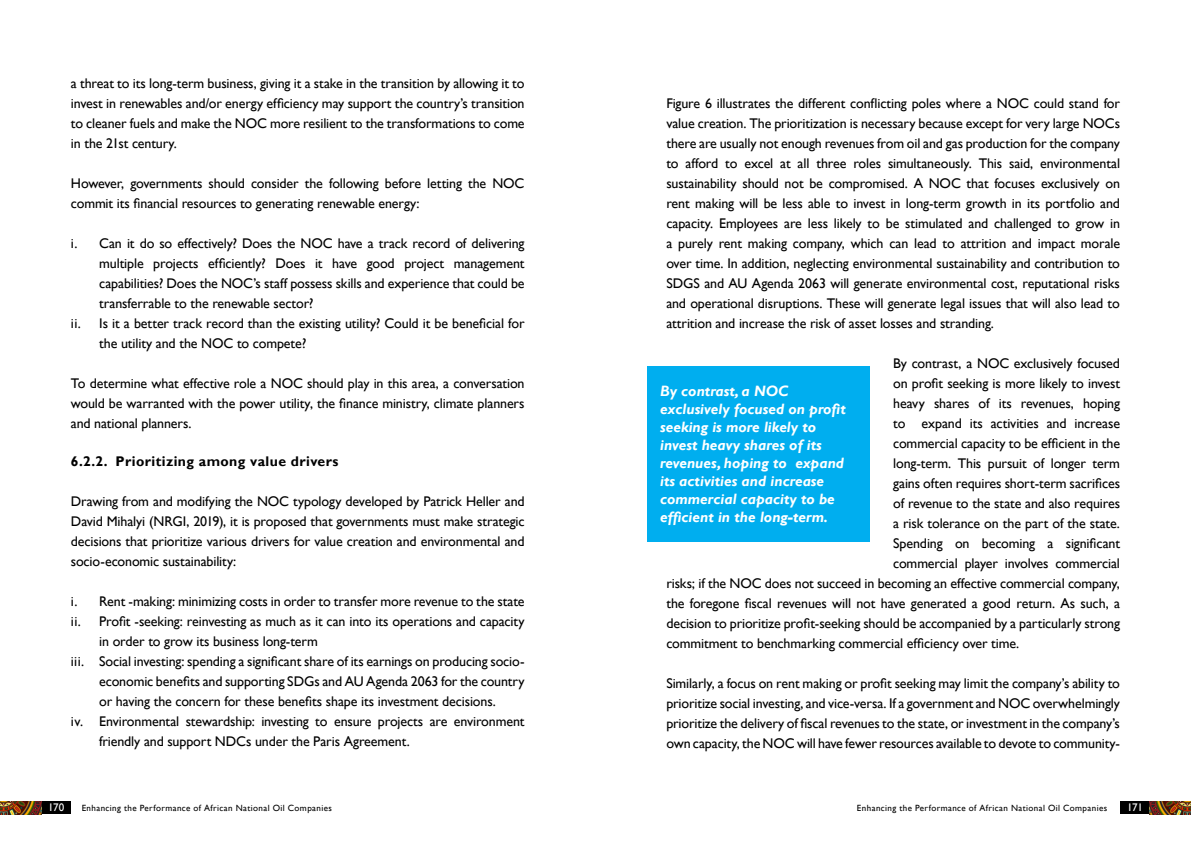
<style>
.page{position:relative;width:1191px;height:842px;background:#fff}
.page>*{position:absolute;margin:0;border:0;box-sizing:border-box;transform-origin:0 0}
.t1{font:italic 700 15px/18px "Gill Sans";color:#fff}
.t2{font:14px/20px "Gill Sans";letter-spacing:-.01em;color:#000;text-align:justify}
.t3{font:700 14px "Gill Sans";letter-spacing:.03em;color:#000}
.t4{font:11px "Gill Sans";letter-spacing:-.035em;color:#fff}
.t5{font:9px "Gill Sans";letter-spacing:.045em;color:#000}
</style>
<div class="page">
<div style="left:1120px;top:801px;width:29px;height:13px;background:#000"></div>
<div style="left:41px;top:801px;width:30px;height:13px;background:#000"></div>
<img style="left:0;top:801px;width:41px;height:13px">
<img style="left:1149px;top:801px;width:42px;height:13px">
<div style="left:647px;top:366px;width:223px;height:176px;background:#00aeef"></div>
<p class="t2" style="left:71px;top:73px;width:455px">a threat to its long-term business, giving it a stake in the transition by allowing it to invest in renewables and/or energy efficiency may support the country’s transition to cleaner fuels and make the NOC more resilient to the transformations to come in the 21st century.</p>
<p class="t2" style="left:71px;top:173px;width:455px">However, governments should consider the following before letting the NOC commit its financial resources to generating renewable energy:</p>
<p class="t2" style="left:71px;top:233px;width:455px">i. Can it do so effectively? Does the NOC have a track record of delivering</p>
<p class="t2" style="left:99px;top:253px;width:427px">multiple projects efficiently? Does it have good project management</p>
<p class="t2" style="left:99px;top:273px;width:427px">capabilities? Does the NOC’s staff possess skills and experience that could be</p>
<p class="t2" style="left:99px;top:293px;width:216px">transferrable to the renewable sector?</p>
<p class="t2" style="left:71px;top:313px;width:455px">ii. Is it a better track record than the existing utility? Could it be beneficial for</p>
<p class="t2" style="left:99px;top:333px;width:209px">the utility and the NOC to compete?</p>
<p class="t2" style="left:71px;top:373px;width:455px">To determine what effective role a NOC should play in this area, a conversation would be warranted with the power utility, the finance ministry, climate planners and national planners.</p>
<p class="t3" style="left:71px;top:453px;width:269px">6.2.2. Prioritizing among value drivers</p>
<p class="t2" style="left:71px;top:491px;width:455px">Drawing from and modifying the NOC typology developed by Patrick Heller and David Mihalyi (NRGI, 2019), it is proposed that governments must make strategic decisions that prioritize various drivers for value creation and environmental and socio-economic sustainability:</p>
<p class="t2" style="left:71px;top:591px;width:455px">i. Rent -making: minimizing costs in order to transfer more revenue to the state</p>
<p class="t2" style="left:71px;top:611px;width:455px">ii. Profit -seeking: reinvesting as much as it can into its operations and capacity</p>
<p class="t2" style="left:99px;top:631px;width:220px">in order to grow its business long-term</p>
<p class="t2" style="left:71px;top:651px;width:455px">iii. Social investing: spending a significant share of its earnings on producing socio-</p>
<p class="t2" style="left:99px;top:671px;width:427px">economic benefits and supporting SDGs and AU Agenda 2063 for the country</p>
<p class="t2" style="left:99px;top:691px;width:398px">or having the concern for these benefits shape its investment decisions.</p>
<p class="t2" style="left:71px;top:711px;width:455px">iv. Environmental stewardship: investing to ensure projects are environment</p>
<p class="t2" style="left:99px;top:731px;width:312px">friendly and support NDCs under the Paris Agreement.</p>
<p class="t2" style="left:666px;top:93px;width:455px">Figure 6 illustrates the different conflicting poles where a NOC could stand for value creation. The prioritization is necessary because except for very large NOCs there are usually not enough revenues from oil and gas production for the company to afford to excel at all three roles simultaneously. This said, environmental sustainability should not be compromised. A NOC that focuses exclusively on rent making will be less able to invest in long-term growth in its portfolio and capacity. Employees are less likely to be stimulated and challenged to grow in a purely rent making company, which can lead to attrition and impact morale over time. In addition, neglecting environmental sustainability and contribution to SDGS and AU Agenda 2063 will generate environmental cost, reputational risks and operational disruptions. These will generate legal issues that will also lead to attrition and increase the risk of asset losses and stranding.</p>
<p class="t2" style="left:893px;top:353px;width:228px">By contrast, a NOC exclusively focused</p>
<p class="t2" style="left:893px;top:373px;width:228px">on profit seeking is more likely to invest</p>
<p class="t2" style="left:893px;top:393px;width:228px">heavy shares of its revenues, hoping</p>
<p class="t2" style="left:893px;top:413px;width:228px">to expand its activities and increase</p>
<p class="t2" style="left:893px;top:433px;width:228px">commercial capacity to be efficient in the</p>
<p class="t2" style="left:893px;top:453px;width:228px">long-term. This pursuit of longer term</p>
<p class="t2" style="left:893px;top:473px;width:228px">gains often requires short-term sacrifices</p>
<p class="t2" style="left:893px;top:493px;width:228px">of revenue to the state and also requires</p>
<p class="t2" style="left:893px;top:513px;width:228px">a risk tolerance on the part of the state.</p>
<p class="t2" style="left:893px;top:533px;width:228px">Spending on becoming a significant</p>
<p class="t2" style="left:893px;top:553px;width:228px">commercial player involves commercial</p>
<p class="t2" style="left:666px;top:573px;width:455px">risks; if the NOC does not succeed in becoming an effective commercial company,</p>
<p class="t2" style="left:666px;top:593px;width:455px">the foregone fiscal revenues will not have generated a good return. As such, a</p>
<p class="t2" style="left:666px;top:613px;width:455px">decision to prioritize profit-seeking should be accompanied by a particularly strong</p>
<p class="t2" style="left:666px;top:633px;width:354px">commitment to benchmarking commercial efficiency over time.</p>
<p class="t2" style="left:666px;top:673px;width:455px">Similarly, a focus on rent making or profit seeking may limit the company’s ability to prioritize social investing, and vice-versa. If a government and NOC overwhelmingly prioritize the delivery of fiscal revenues to the state, or investment in the company’s own capacity, the NOC will have fewer resources available to devote to community-</p>
<p class="t1" style="left:660px;top:383px;width:187px">By contrast, a NOC exclusively focused on profit seeking is more likely to invest heavy shares of its revenues, hoping to expand its activities and increase commercial capacity to be efficient in the long-term.</p>
<p class="t4" style="left:48px;top:801px;width:18px">170</p>
<p class="t5" style="left:82px;top:802px;width:252px">Enhancing the Performance of African National Oil Companies</p>
<p class="t5" style="left:857px;top:802px;width:252px">Enhancing the Performance of African National Oil Companies</p>
<p class="t4" style="left:1127px;top:801px;width:17px">171</p>
</div>
